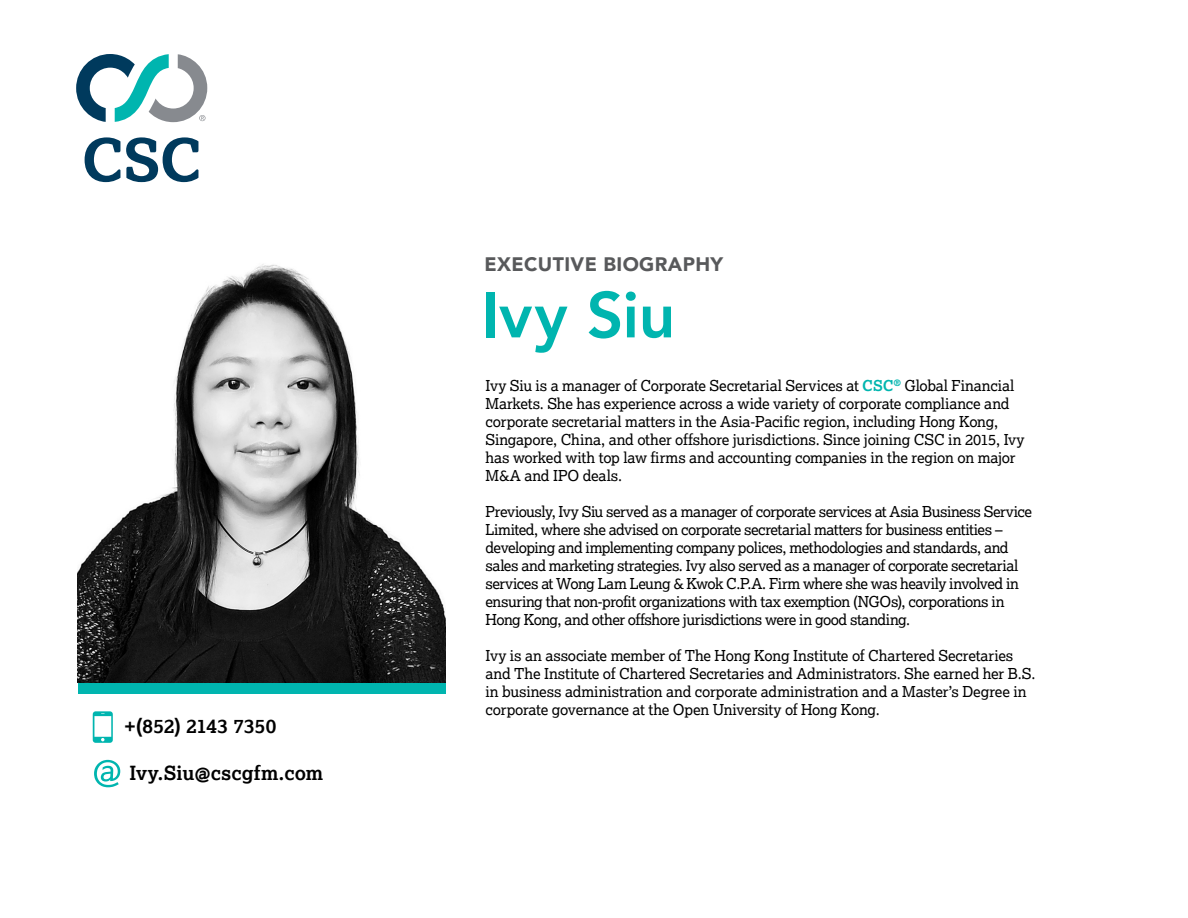
<style>
.page{position:relative;width:1188px;height:918px;background:#fff}
.page>*{position:absolute;margin:0;border:0;box-sizing:border-box;transform-origin:0 0}
.t1{font:800 64.05px "Avenir";letter-spacing:-.01em;color:#00b5af}
.t2{font:700 19.5px "Lexia";letter-spacing:.005em;color:#000}
.t3{font:900 19.5px "Avenir";letter-spacing:.02em;color:#58595b}
.t4{font:15px/18px "Lexia";letter-spacing:-.02em;color:#000}
.s1{font-weight:700;color:#00b5af}
</style>
<div class="page">
<svg style="left:94px;top:760px;width:26px;height:27px"></svg>
<div style="left:78px;top:682px;width:368px;height:11px;background:#00b5af"></div>
<img style="left:78px;top:264px;width:368px;height:418px">
<svg style="left:93px;top:711px;width:20px;height:32px"></svg>
<svg style="left:85px;top:137px;width:113px;height:45px"></svg>
<svg style="left:76px;top:54px;width:131px;height:68px"></svg>
<h2 class="t2" style="left:125px;top:714px;width:153px">+(852) 2143 7350</h2>
<h2 class="t2" style="left:129px;top:761px;width:196px">Ivy.Siu@cscgfm.com</h2>
<h2 class="t3" style="left:484px;top:248px;width:240px">EXECUTIVE BIOGRAPHY</h2>
<h1 class="t1" style="left:482px;top:265px;width:195px">Ivy Siu</h1>
<p class="t4" style="left:486px;top:376px;width:541px">Ivy Siu is a manager of Corporate Secretarial Services at <span class="s1">CSC</span><sup>®</sup> Global Financial Markets. She has experience across a wide variety of corporate compliance and corporate secretarial matters in the Asia-Pacific region, including Hong Kong, Singapore, China, and other offshore jurisdictions. Since joining CSC in 2015, Ivy has worked with top law firms and accounting companies in the region on major M&amp;A and IPO deals.</p>
<p class="t4" style="left:486px;top:502px;width:548px">Previously, Ivy Siu served as a manager of corporate services at Asia Business Service Limited, where she advised on corporate secretarial matters for business entities – developing and implementing company polices, methodologies and standards, and sales and marketing strategies. Ivy also served as a manager of corporate secretarial services at Wong Lam Leung &amp; Kwok C.P.A. Firm where she was heavily involved in ensuring that non-profit organizations with tax exemption (NGOs), corporations in Hong Kong, and other offshore jurisdictions were in good standing.</p>
<p class="t4" style="left:486px;top:646px;width:551px">Ivy is an associate member of The Hong Kong Institute of Chartered Secretaries and The Institute of Chartered Secretaries and Administrators. She earned her B.S. in business administration and corporate administration and a Master’s Degree in corporate governance at the Open University of Hong Kong.</p>
</div>
